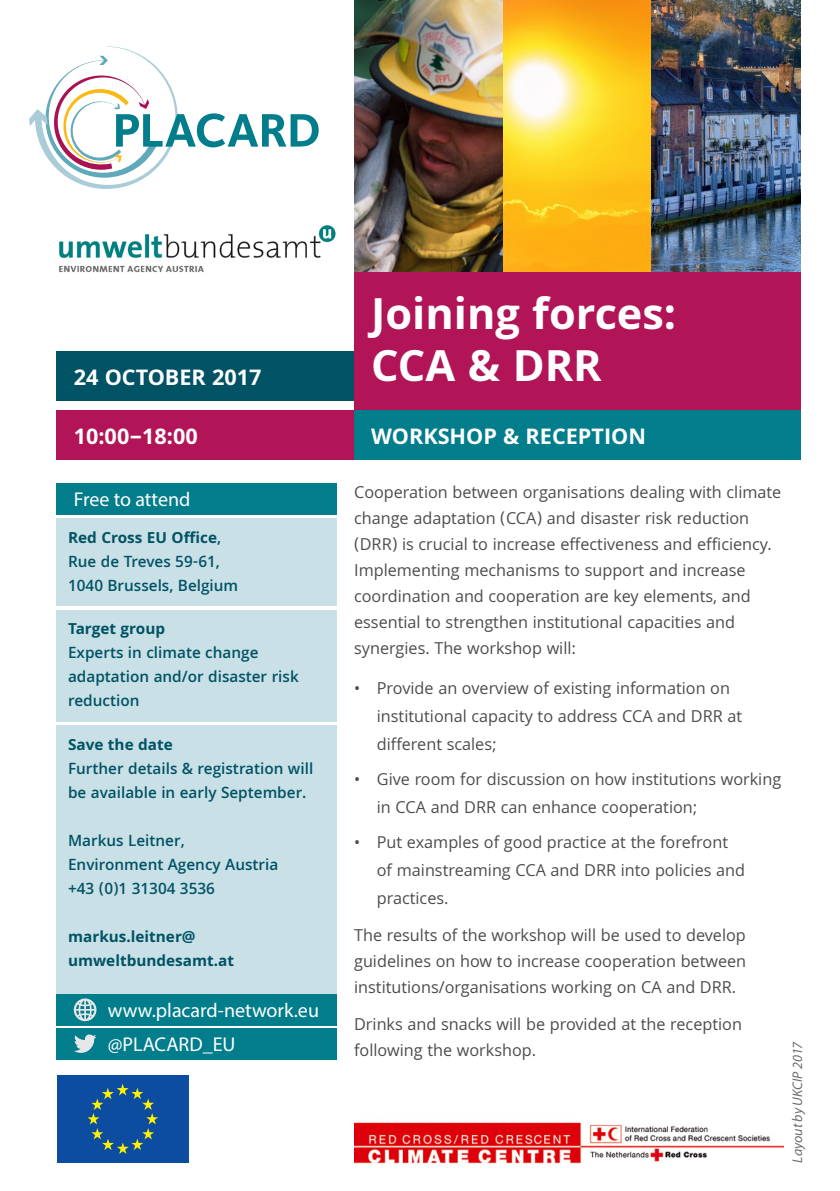
<style>
.page{position:relative;width:840px;height:1191px;background:#fff}
.page>*{position:absolute;margin:0;border:0;box-sizing:border-box;transform-origin:0 0}
.subhead{font:700 48px/52px "Khula";color:#fff}
.subhead2{font:700 24px "Khula";color:#fff}
.subhead3{font:20px "Myriad Pro";color:#fff}
.t1{font:18px/26px "Khula";color:#4b4c4d}
.sidebar{font:600 17px/24px "Khula";color:#005364}
.sidebar-2{font:700 17px/24px "Khula";color:#005364}
.t2{font:italic 14px "Myriad Pro";color:#6c6d70}
.s1{font-weight:700}
</style>
<div class="page">
<svg style="left:29px;top:46px;width:289px;height:143px"></svg>
<img style="left:59px;top:225px;width:277px;height:48px">
<img style="left:354px;top:1122px;width:428px;height:42px">
<div style="left:57px;top:1075px;width:131px;height:87px;background:#0d4da1"></div>
<svg style="left:87px;top:1084px;width:71px;height:70px"></svg>
<div style="left:57px;top:351px;width:297px;height:49px;background:#005364"></div>
<div style="left:57px;top:410px;width:297px;height:49px;background:#b11558"></div>
<div style="left:57px;top:484px;width:280px;height:31px;background:#027d8b"></div>
<div style="left:57px;top:518px;width:280px;height:88px;background:#cae0e7"></div>
<div style="left:57px;top:610px;width:280px;height:112px;background:#cae0e7"></div>
<div style="left:57px;top:726px;width:280px;height:279px;background:#cae0e7"></div>
<div style="left:57px;top:994px;width:280px;height:31px;background:#027d8b"></div>
<svg style="left:74px;top:998px;width:22px;height:23px"></svg>
<img style="left:354px;top:0;width:297px;height:272px">
<img style="left:651px;top:0;width:148px;height:272px">
<div style="left:354px;top:272px;width:445px;height:139px;background:#b11558"></div>
<div style="left:354px;top:410px;width:445px;height:49px;background:#027d8b"></div>
<div style="left:57px;top:1028px;width:280px;height:31px;background:#027d8b"></div>
<svg style="left:74px;top:1034px;width:22px;height:18px"></svg>
<p class="subhead2" style="left:74px;top:363px;width:189px">24 OCTOBER 2017</p>
<p class="subhead2" style="left:74px;top:422px;width:125px">10:00–18:00</p>
<p class="subhead3" style="left:74px;top:487px;width:118px">Free to attend</p>
<p class="sidebar" style="left:68px;top:524px;width:171px"><span class="s1">Red Cross EU Office</span>,<br>Rue de Treves 59-61,<br>1040 Brussels, Belgium</p>
<p class="sidebar" style="left:68px;top:616px;width:232px"><span class="s1">Target group<br></span>Experts in climate change adaptation and/or disaster risk reduction</p>
<p class="sidebar" style="left:68px;top:732px;width:246px"><span class="s1">Save the date<br></span>Further details &amp; registration will be available in early September.</p>
<p class="sidebar" style="left:68px;top:828px;width:212px">Markus Leitner,<br>Environment Agency Austria +43 (0)1 31304 3536</p>
<p class="sidebar-2" style="left:68px;top:924px;width:167px">markus.leitner@ umweltbundesamt.at</p>
<p class="subhead3" style="left:108px;top:998px;width:212px">www.placard-network.eu</p>
<p class="subhead" style="left:371px;top:286px;width:306px">Joining forces:<br>CCA &amp; DRR</p>
<p class="subhead2" style="left:371px;top:422px;width:276px">WORKSHOP &amp; RECEPTION</p>
<p class="t1" style="left:354px;top:481px;width:428px">Cooperation between organisations dealing with climate change adaptation (CCA) and disaster risk reduction (DRR) is crucial to increase effectiveness and efficiency.<br>Implementing mechanisms to support and increase coordination and cooperation are key elements, and essential to strengthen institutional capacities and synergies. The workshop will:</p>
<p class="t1" style="left:376px;top:676px;width:366px;line-height:28px;text-indent:-23px">• Provide an overview of existing information on institutional capacity to address CCA and DRR at different scales;</p>
<p class="t1" style="left:376px;top:767px;width:405px;line-height:28px;text-indent:-23px">• Give room for discussion on how institutions working in CCA and DRR can enhance cooperation;</p>
<p class="t1" style="left:376px;top:829px;width:369px;line-height:28px;text-indent:-23px">• Put examples of good practice at the forefront of mainstreaming CCA and DRR into policies and practices.</p>
<p class="t1" style="left:354px;top:924px;width:393px;text-align:justify">The results of the workshop will be used to develop guidelines on how to increase cooperation between institutions/organisations working on CA and DRR.</p>
<p class="t1" style="left:354px;top:1013px;width:389px">Drinks and snacks will be provided at the reception</p>
<p class="subhead3" style="left:108px;top:1032px;width:129px">@PLACARD_EU</p>
<p class="t1" style="left:354px;top:1039px;width:183px">following the workshop.</p>
<p class="t2" style="left:788px;top:1162px;width:123px;rotate:-90deg">Layout by UKCIP 2017</p>
</div>
